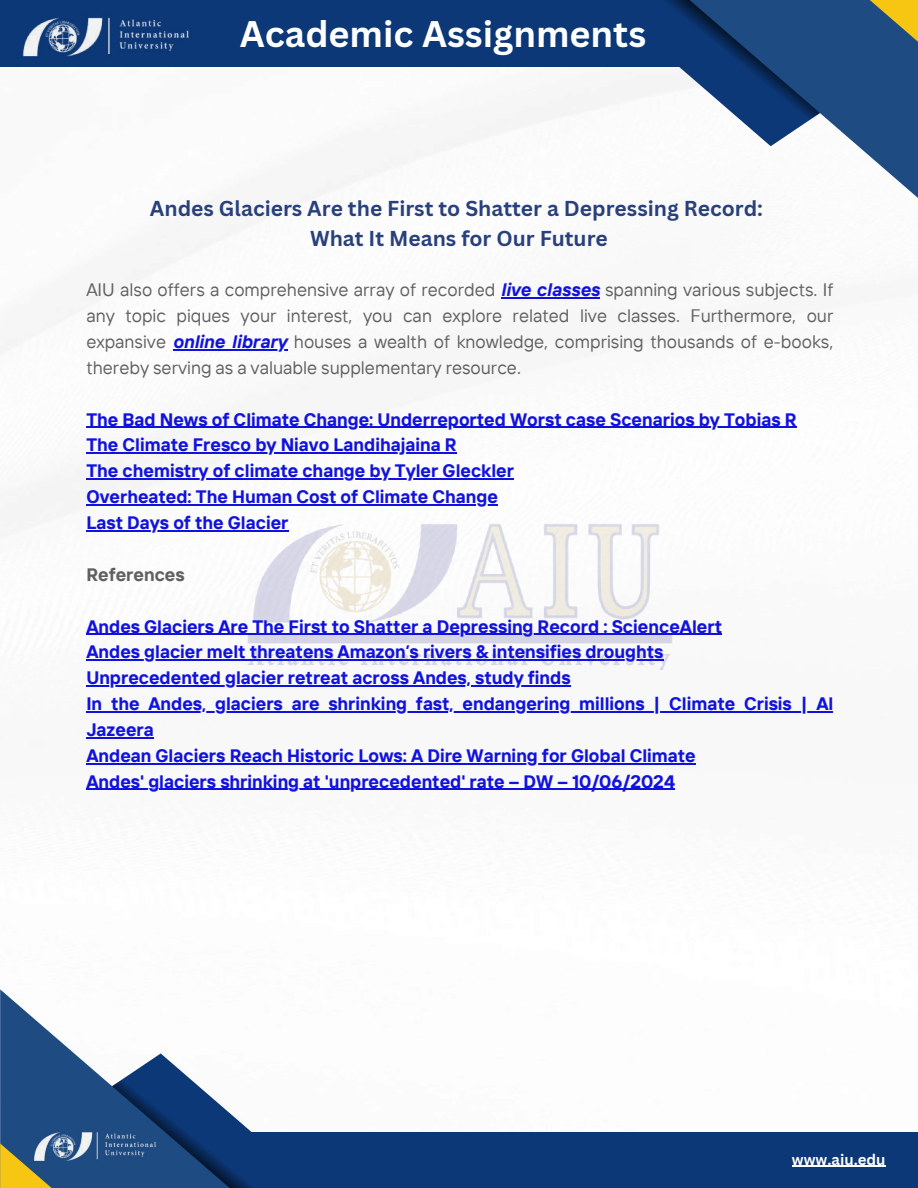
<style>
.page{position:relative;width:918px;height:1188px;background:#fff}
.page>*{position:absolute;margin:0;border:0;box-sizing:border-box;transform-origin:0 0}
.t1{font:700 36px "Canva Sans";color:#fff}
.t2{font:700 24px "Canva Sans";color:#fff}
.t3{font:700 21px/29.2px "Canva Sans";color:#28407b;text-align:center}
.t4{font:700 18px/25.8px "TT Interphases";color:#1112dd}
.t5{font:18px/25.8px "TT Interphases";color:#606060;text-align:justify}
.t6{font:700 18px "TT Interphases";color:#606060}
.t7{font:700 15px "Canva Sans";color:#fff}
.s1{font-weight:700;font-style:italic;color:#1112dd}
</style>
<div class="page">
<img style="left:0;top:66px;width:895px;height:723px">
<img style="left:240px;top:518px;width:439px;height:151px">
<div style="left:0;top:0;width:699px;height:66px;background:#0c3877"></div>
<svg style="left:648px;top:0;width:270px;height:211px"></svg>
<svg style="left:828px;top:0;width:90px;height:55px;background:#4a646b"></svg>
<svg style="left:560px;top:0;width:260px;height:146px"></svg>
<img style="left:20px;top:17px;width:172px;height:50px">
<div style="left:175px;top:1132px;width:743px;height:56px;background:#0c3877"></div>
<svg style="left:0;top:989px;width:112px;height:199px;fill:#1e4b82"></svg>
<svg style="left:0;top:1143px;width:104px;height:45px;background:#757c55"></svg>
<svg style="left:112px;top:1053px;width:140px;height:135px"></svg>
<img style="left:31px;top:1124px;width:127px;height:44px">
<hr style="left:501px;top:297px;width:99px;height:1px;background:#1112dd">
<hr style="left:173px;top:349px;width:114px;height:1px;background:#1112dd">
<hr style="left:86px;top:427px;width:711px;height:1px;background:#1112dd">
<hr style="left:86px;top:453px;width:371px;height:1px;background:#1112dd">
<hr style="left:86px;top:478px;width:428px;height:2px;background:#1112dd">
<hr style="left:86px;top:504px;width:412px;height:1px;background:#1112dd">
<hr style="left:86px;top:530px;width:203px;height:1px;background:#1112dd">
<hr style="left:86px;top:634px;width:636px;height:1px;background:#1112dd">
<hr style="left:86px;top:660px;width:577px;height:1px;background:#1112dd">
<hr style="left:86px;top:685px;width:485px;height:2px;background:#1112dd">
<hr style="left:86px;top:711px;width:747px;height:1px;background:#1112dd">
<hr style="left:86px;top:737px;width:68px;height:1px;background:#1112dd">
<hr style="left:86px;top:763px;width:610px;height:1px;background:#1112dd">
<hr style="left:86px;top:789px;width:73px;height:1px;background:#1112dd">
<hr style="left:159px;top:789px;width:516px;height:1px;background:#1112dd">
<hr style="left:792px;top:1166px;width:94px;height:1px;background:#fff">
<h2 class="t2" style="left:331px;top:8px;width:296px">AIU Student Publications</h2>
<h1 class="t1" style="left:240px;top:9px;width:408px">Academic Assignments</h1>
<p class="t3" style="left:150px;top:194px;width:615px">Andes Glaciers Are the First to Shatter a Depressing Record:<br>What It Means for Our Future</p>
<p class="t5" style="left:86px;top:277px;width:749px">AIU also offers a comprehensive array of recorded <span class="s1">live classes</span> spanning various subjects. If any topic piques your interest, you can explore related live classes. Furthermore, our expansive <span class="s1">online library</span> houses a wealth of knowledge, comprising thousands of e-books, thereby serving as a valuable supplementary resource.</p>
<p class="t4" style="left:86px;top:406px;width:712px">The Bad News of Climate Change: Underreported Worst case Scenarios by Tobias R The Climate Fresco by Niavo Landihajaina R<br>The chemistry of climate change by Tyler Gleckler<br>Overheated: The Human Cost of Climate Change<br>Last Days of the Glacier</p>
<p class="t6" style="left:86px;top:563px;width:100px">References</p>
<p class="t4" style="left:86px;top:613px;width:748px">Andes Glaciers Are The First to Shatter a Depressing Record : ScienceAlert<br>Andes glacier melt threatens Amazon’s rivers &amp; intensifies droughts<br>Unprecedented glacier retreat across Andes, study finds<br>In the Andes, glaciers are shrinking fast, endangering millions | Climate Crisis | Al Jazeera<br>Andean Glaciers Reach Historic Lows: A Dire Warning for Global Climate<br>Andes' glaciers shrinking at 'unprecedented' rate – DW – 10/06/2024</p>
<p class="t7" style="left:792px;top:1149px;width:95px">www.aiu.edu</p>
</div>
